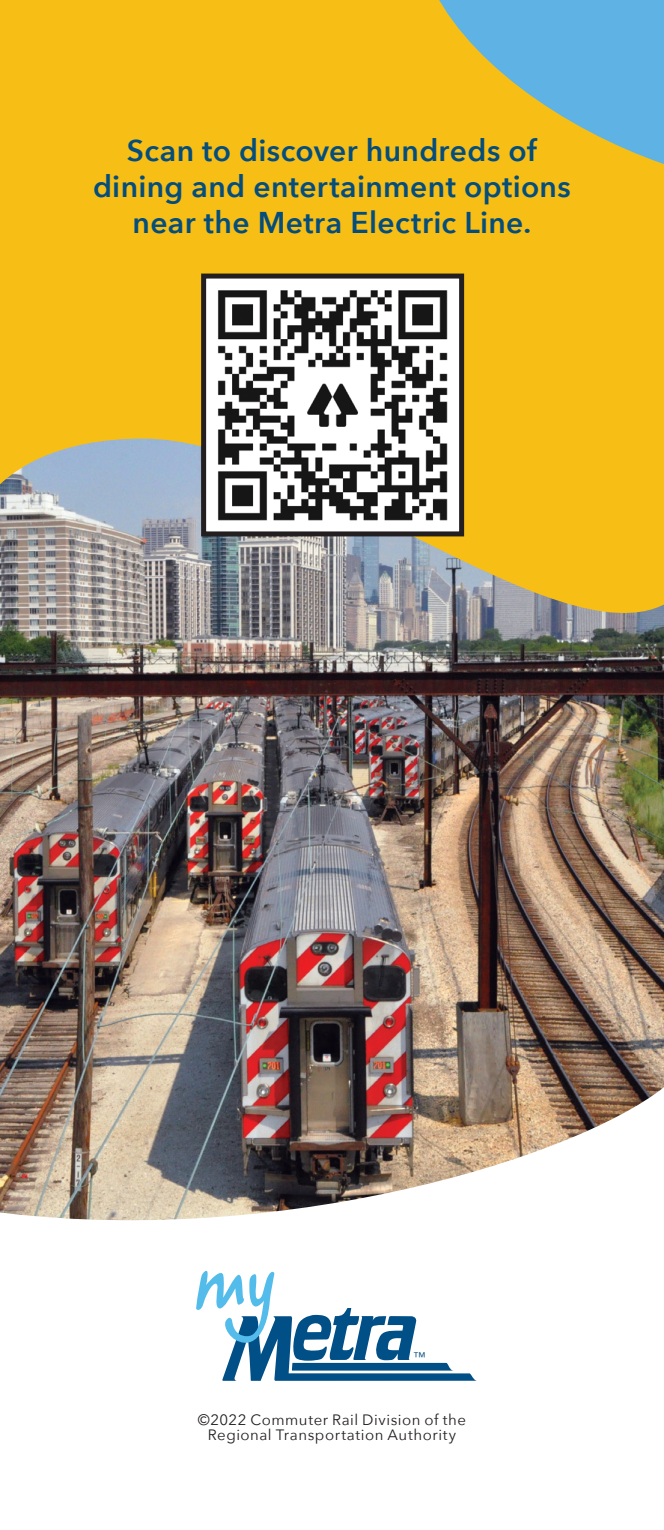
<style>
.page{position:relative;width:664px;height:1530px;background:#fff}
.page>*{position:absolute;margin:0;border:0;box-sizing:border-box;transform-origin:0 0}
.t1{font:600 30px/36px "Avenir Next";letter-spacing:.01em;color:#044d7c;text-align:center}
.t2{font:15px "Avenir Next";letter-spacing:.035em;color:#231f20}
.t3{font:12.5px "Avenir Next";color:#044d7c}
</style>
<div class="page">
<img style="left:0;top:658px;width:664px;height:429px">
<img style="left:0;top:1087px;width:664px;height:294px">
<svg style="left:0;top:0;width:664px;height:658px;background:#ddb438"></svg>
<div style="left:204px;top:276px;width:257px;height:258px;background:#fff"></div>
<img style="left:217px;top:290px;width:231px;height:230px">
<div style="left:201px;top:274px;width:263px;height:262px;border:5px solid #231f20"></div>
<svg style="left:196px;top:1268px;width:280px;height:113px"></svg>
<svg style="left:427px;top:0;width:237px;height:164px;background:#9db78d"></svg>
<p class="t1" style="left:93px;top:132px;width:479px">Scan to discover hundreds of dining and entertainment options near the Metra Electric Line.</p>
<p class="t3" style="left:413px;top:1346px;width:14px">™</p>
<p class="t2" style="left:198px;top:1407px;width:269px">©2022 Commuter Rail Division of the</p>
<p class="t2" style="left:208px;top:1422px;width:250px">Regional Transportation Authority</p>
</div>
